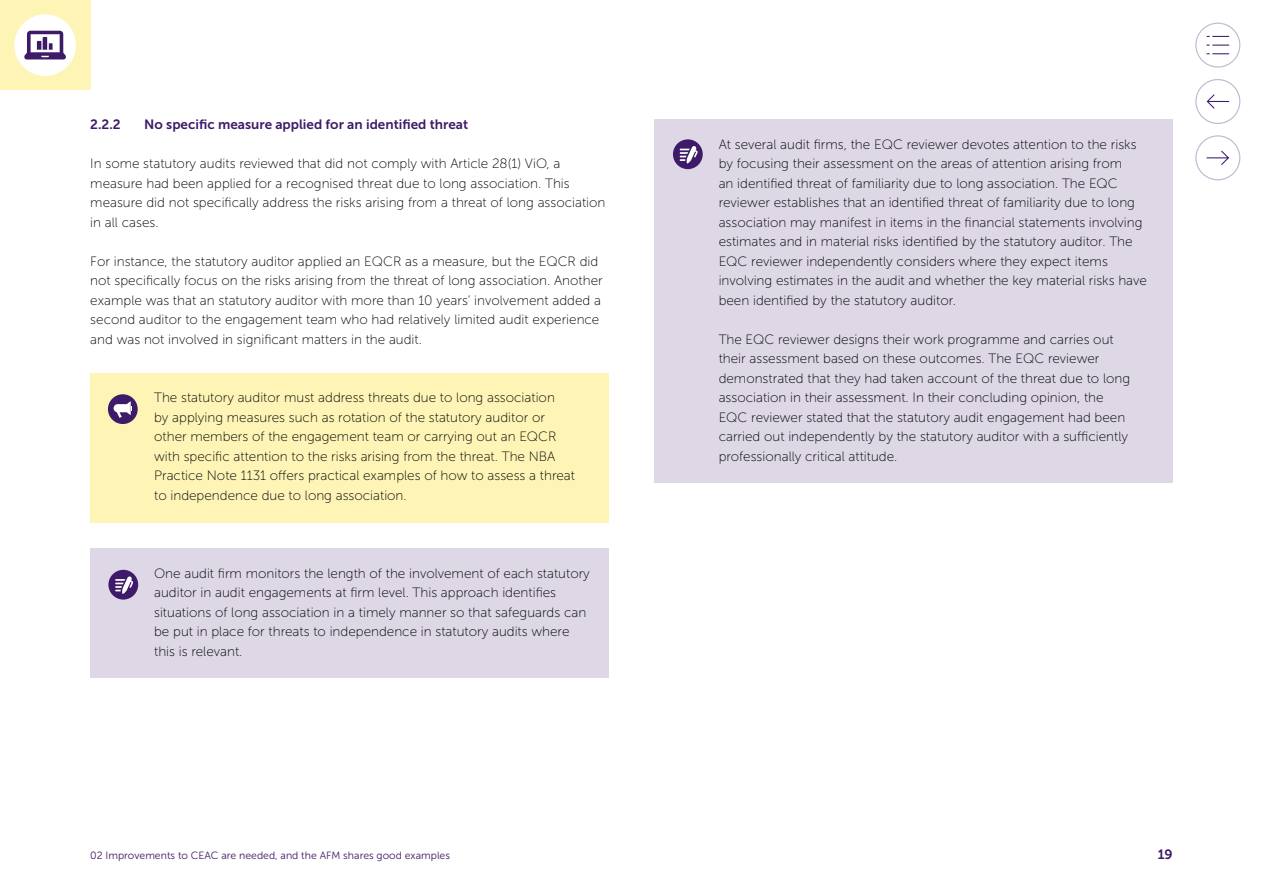
<style>
.page{position:relative;width:1263px;height:893px;background:#fff}
.page>*{position:absolute;margin:0;border:0;box-sizing:border-box;transform-origin:0 0}
.Kader_platte_tekst{font:13.5px/19.5px "Museo Sans 100";color:#000}
.P_-_Platte_tekst{font:13.5px/19.5px "Museo Sans 100";color:#000}
.H4_-_Alineakop{font:13.5px "Museo Sans 700";color:#3e1b68}
.t1{font:10.5px "Museo Sans 300";color:#3e1b68}
</style>
<div class="page">
<svg style="left:1195px;top:79px;width:45px;height:45px"></svg>
<svg style="left:1195px;top:135px;width:45px;height:45px"></svg>
<svg style="left:1195px;top:23px;width:45px;height:45px"></svg>
<div style="left:0;top:0;width:90px;height:90px;background:#fdf4b6"></div>
<div style="left:14px;top:14px;width:62px;height:62px;background:#fff;border-radius:31px"></div>
<svg style="left:24px;top:31px;width:42px;height:29px"></svg>
<div style="left:654px;top:120px;width:519px;height:207px;background:#ddd7e6"></div>
<div style="left:654px;top:315px;width:519px;height:168px;background:#ddd7e6"></div>
<div style="left:90px;top:373px;width:519px;height:149px;background:#fdf4b6"></div>
<div style="left:90px;top:549px;width:519px;height:129px;background:#ddd7e6"></div>
<div style="left:108px;top:394px;width:30px;height:30px;background:#3e1b68;border-radius:15px"></div>
<svg style="left:114px;top:401px;width:18px;height:17px"></svg>
<div style="left:108px;top:570px;width:30px;height:30px;background:#3e1b68;border-radius:15px"></div>
<svg style="left:115px;top:576px;width:18px;height:18px"></svg>
<div style="left:673px;top:139px;width:30px;height:30px;background:#3e1b68;border-radius:15px"></div>
<svg style="left:680px;top:146px;width:18px;height:18px"></svg>
<h4 class="H4_-_Alineakop" style="left:90px;top:117px;width:32px">2.2.2</h4>
<h4 class="H4_-_Alineakop" style="left:144px;top:117px;width:325px">No specific measure applied for an identified threat</h4>
<p class="P_-_Platte_tekst" style="left:90px;top:154px;width:517px">In some statutory audits reviewed that did not comply with Article 28(1) ViO, a measure had been applied for a recognised threat due to long association. This measure did not specifically address the risks arising from a threat of long association in all cases.</p>
<p class="P_-_Platte_tekst" style="left:90px;top:252px;width:514px">For instance, the statutory auditor applied an EQCR as a measure, but the EQCR did not specifically focus on the risks arising from the threat of long association. Another example was that an statutory auditor with more than 10 years’ involvement added a second auditor to the engagement team who had relatively limited audit experience and was not involved in significant matters in the audit.</p>
<p class="Kader_platte_tekst" style="left:154px;top:388px;width:422px">The statutory auditor must address threats due to long association<br>by applying measures such as rotation of the statutory auditor or other members of the engagement team or carrying out an EQCR with specific attention to the risks arising from the threat. The NBA Practice Note 1131 offers practical examples of how to assess a threat to independence due to long association.</p>
<p class="Kader_platte_tekst" style="left:154px;top:564px;width:437px">One audit firm monitors the length of the involvement of each statutory auditor in audit engagements at firm level. This approach identifies situations of long association in a timely manner so that safeguards can be put in place for threats to independence in statutory audits where this is relevant.</p>
<p class="Kader_platte_tekst" style="left:719px;top:135px;width:430px">At several audit firms, the EQC reviewer devotes attention to the risks by focusing their assessment on the areas of attention arising from<br>an identified threat of familiarity due to long association. The EQC reviewer establishes that an identified threat of familiarity due to long association may manifest in items in the financial statements involving estimates and in material risks identified by the statutory auditor. The EQC reviewer independently considers where they expect items involving estimates in the audit and whether the key material risks have been identified by the statutory auditor.</p>
<p class="Kader_platte_tekst" style="left:719px;top:330px;width:413px">The EQC reviewer designs their work programme and carries out their assessment based on these outcomes. The EQC reviewer demonstrated that they had taken account of the threat due to long association in their assessment. In their concluding opinion, the EQC reviewer stated that the statutory audit engagement had been carried out independently by the statutory auditor with a sufficiently professionally critical attitude.</p>
<p class="t1" style="left:90px;top:850px;width:361px">02 Improvements to CEAC are needed, and the AFM shares good examples</p>
<p class="H4_-_Alineakop" style="left:1158px;top:847px;width:17px">19</p>
</div>
